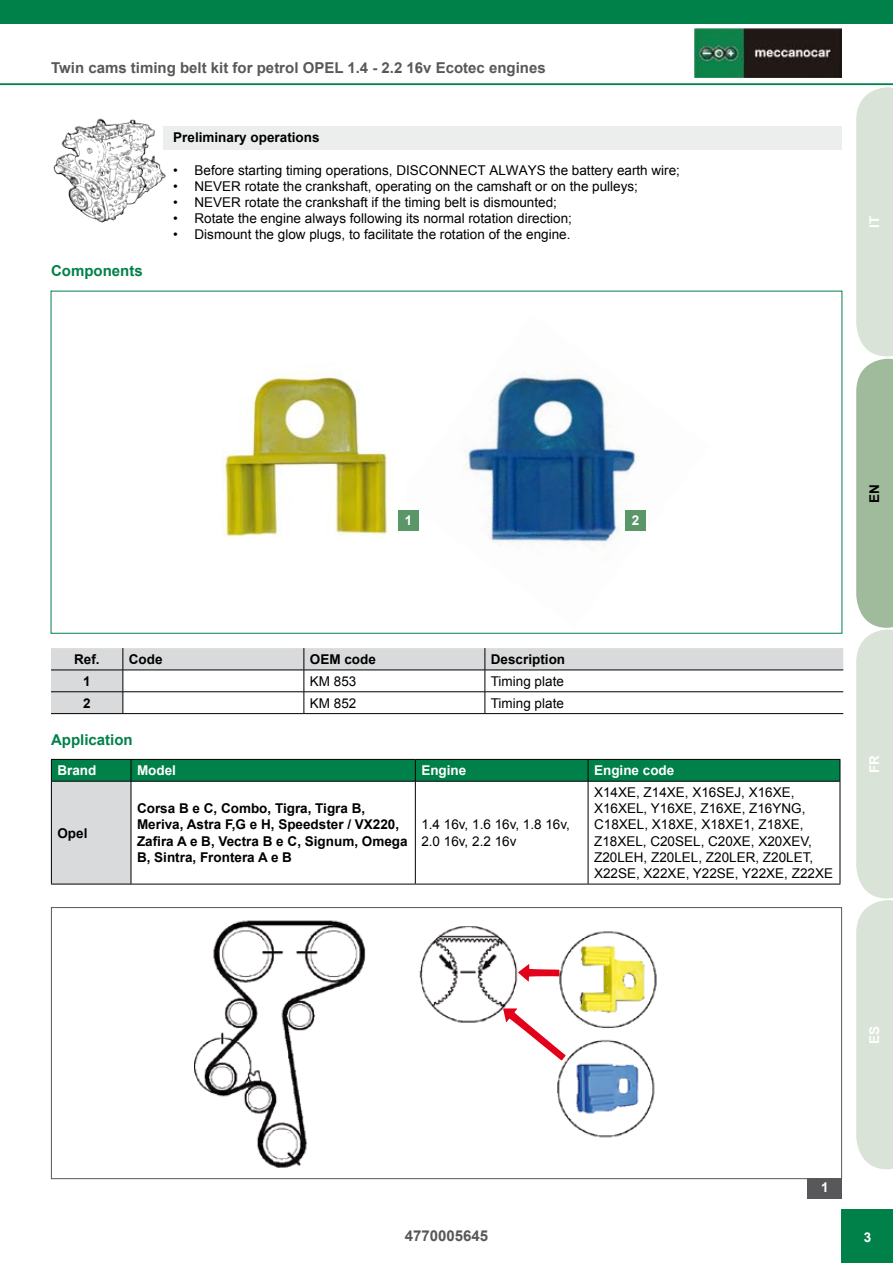
<style>
.page{position:relative;width:893px;height:1263px;background:#fff}
.page>*{position:absolute;margin:0;border:0;box-sizing:border-box;transform-origin:0 0}
.t1{font:700 15px "Arial";color:#58585a}
.t2{font:700 15px "Arial";color:#00814a}
.t3{font:13.5px/16.2px "Arial";color:#000}
.t4{font:700 13.5px/16.2px "Arial";color:#000}
.t5{font:700 13.5px "Arial";color:#fff}
</style>
<div class="page">
<div style="left:0;top:0;width:893px;height:24px;background:#00814a"></div>
<hr style="left:0;top:84px;width:893px;height:1px;background:#00814a">
<img style="left:695px;top:29px;width:146px;height:49px">
<svg style="left:854px;top:85px;width:39px;height:1085px;background:#d0dccd"></svg>
<div style="left:842px;top:1210px;width:51px;height:53px;background:#00814a"></div>
<div style="left:164px;top:126px;width:678px;height:23px;background:#eceded"></div>
<img style="left:53px;top:118px;width:115px;height:105px">
<div style="left:51px;top:781px;width:80px;height:103px;background:#d9dadb"></div>
<hr style="left:52px;top:781px;width:79px;height:1px;background:#000">
<hr style="left:131px;top:781px;width:284px;height:1px;background:#000">
<hr style="left:131px;top:781px;width:1px;height:103px;background:#000">
<hr style="left:415px;top:781px;width:173px;height:1px;background:#000">
<hr style="left:415px;top:781px;width:1px;height:103px;background:#000">
<hr style="left:588px;top:781px;width:252px;height:1px;background:#000">
<hr style="left:588px;top:781px;width:1px;height:103px;background:#000">
<hr style="left:51px;top:781px;width:1px;height:103px;background:#000">
<hr style="left:840px;top:781px;width:1px;height:103px;background:#000">
<hr style="left:51px;top:884px;width:80px;height:1px;background:#000">
<hr style="left:131px;top:884px;width:284px;height:1px;background:#000">
<hr style="left:415px;top:884px;width:173px;height:1px;background:#000">
<hr style="left:588px;top:884px;width:252px;height:1px;background:#000">
<svg style="left:51px;top:759px;width:790px;height:22px;background:#007945"></svg>
<img style="left:195px;top:920px;width:462px;height:248px">
<svg style="left:51px;top:648px;width:792px;height:65px"></svg>
<hr style="left:51px;top:670px;width:72px;height:1px;background:#000">
<hr style="left:123px;top:670px;width:181px;height:1px;background:#000">
<hr style="left:304px;top:670px;width:181px;height:1px;background:#000">
<hr style="left:485px;top:670px;width:358px;height:1px;background:#000">
<hr style="left:51px;top:691px;width:72px;height:1px;background:#000">
<hr style="left:123px;top:691px;width:181px;height:1px;background:#000">
<svg style="left:123px;top:648px;width:1px;height:65px"></svg>
<hr style="left:304px;top:691px;width:181px;height:1px;background:#000">
<svg style="left:304px;top:648px;width:1px;height:65px"></svg>
<hr style="left:485px;top:691px;width:358px;height:1px;background:#000">
<svg style="left:485px;top:648px;width:1px;height:65px"></svg>
<hr style="left:51px;top:713px;width:72px;height:1px;background:#000">
<hr style="left:123px;top:713px;width:181px;height:1px;background:#000">
<hr style="left:304px;top:713px;width:181px;height:1px;background:#000">
<hr style="left:485px;top:713px;width:358px;height:1px;background:#000">
<div style="left:808px;top:1178px;width:34px;height:21px;background:#58585a"></div>
<svg style="left:503px;top:1008px;width:63px;height:52px"></svg>
<svg style="left:518px;top:964px;width:41px;height:18px"></svg>
<img style="left:458px;top:372px;width:181px;height:177px">
<img style="left:221px;top:375px;width:169px;height:162px">
<div style="left:398px;top:510px;width:21px;height:21px;background:#5a9667"></div>
<div style="left:625px;top:510px;width:21px;height:21px;background:#5a9667"></div>
<p class="t1" style="left:51px;top:58px;width:496px">Twin cams timing belt kit for petrol OPEL 1.4 - 2.2 16v Ecotec engines</p>
<p class="t2" style="left:51px;top:261px;width:93px">Components</p>
<p class="t4" style="left:173px;top:130px;width:148px">Preliminary operations</p>
<p class="t3" style="left:173px;top:162px;width:508px">• Before starting timing operations, DISCONNECT ALWAYS the battery earth wire;</p>
<p class="t3" style="left:173px;top:178px;width:466px">• NEVER rotate the crankshaft, operating on the camshaft or on the pulleys;</p>
<p class="t3" style="left:173px;top:194px;width:385px">• NEVER rotate the crankshaft if the timing belt is dismounted;</p>
<p class="t3" style="left:173px;top:211px;width:400px">• Rotate the engine always following its normal rotation direction;</p>
<p class="t3" style="left:173px;top:227px;width:399px">• Dismount the glow plugs, to facilitate the rotation of the engine.</p>
<p class="t5" style="left:865px;top:228px;width:14px;rotate:-90deg">IT</p>
<p class="t5" style="left:405px;top:511px;width:9px">1</p>
<p class="t5" style="left:632px;top:511px;width:9px">2</p>
<p class="t4" style="left:867px;top:503px;width:20px;rotate:-90deg">EN</p>
<p class="t4" style="left:74px;top:651px;width:27px">Ref.</p>
<p class="t4" style="left:129px;top:651px;width:35px">Code</p>
<p class="t4" style="left:310px;top:651px;width:68px">OEM code</p>
<p class="t4" style="left:491px;top:651px;width:76px">Description</p>
<p class="t4" style="left:83px;top:673px;width:9px">1</p>
<p class="t3" style="left:310px;top:673px;width:48px">KM 853</p>
<p class="t3" style="left:491px;top:673px;width:75px">Timing plate</p>
<p class="t4" style="left:83px;top:695px;width:9px">2</p>
<p class="t3" style="left:310px;top:695px;width:48px">KM 852</p>
<p class="t3" style="left:491px;top:695px;width:75px">Timing plate</p>
<p class="t2" style="left:51px;top:730px;width:83px">Application</p>
<p class="t5" style="left:57px;top:762px;width:41px">Brand</p>
<p class="t5" style="left:137px;top:762px;width:41px">Model</p>
<p class="t5" style="left:421px;top:762px;width:47px">Engine</p>
<p class="t5" style="left:594px;top:762px;width:82px">Engine code</p>
<p class="t4" style="left:57px;top:825px;width:32px">Opel</p>
<p class="t4" style="left:137px;top:801px;width:272px">Corsa B e C, Combo, Tigra, Tigra B, Meriva, Astra F,G e H, Speedster / VX220, Zafira A e B, Vectra B e C, Signum, Omega B, Sintra, Frontera A e B</p>
<p class="t3" style="left:421px;top:817px;width:150px">1.4 16v, 1.6 16v, 1.8 16v,<br>2.0 16v, 2.2 16v</p>
<p class="t3" style="left:594px;top:784px;width:240px">X14XE, Z14XE, X16SEJ, X16XE,<br>X16XEL, Y16XE, Z16XE, Z16YNG,<br>C18XEL, X18XE, X18XE1, Z18XE,<br>Z18XEL, C20SEL, C20XE, X20XEV,<br>Z20LEH, Z20LEL, Z20LER, Z20LET,<br>X22SE, X22XE, Y22SE, Y22XE, Z22XE</p>
<p class="t5" style="left:865px;top:773px;width:19px;rotate:-90deg">FR</p>
<p class="t5" style="left:865px;top:1044px;width:20px;rotate:-90deg">ES</p>
<p class="t5" style="left:821px;top:1179px;width:9px">1</p>
<p class="t1" style="left:405px;top:1225px;width:85px">4770005645</p>
<p class="t5" style="left:864px;top:1229px;width:9px">3</p>
</div>
